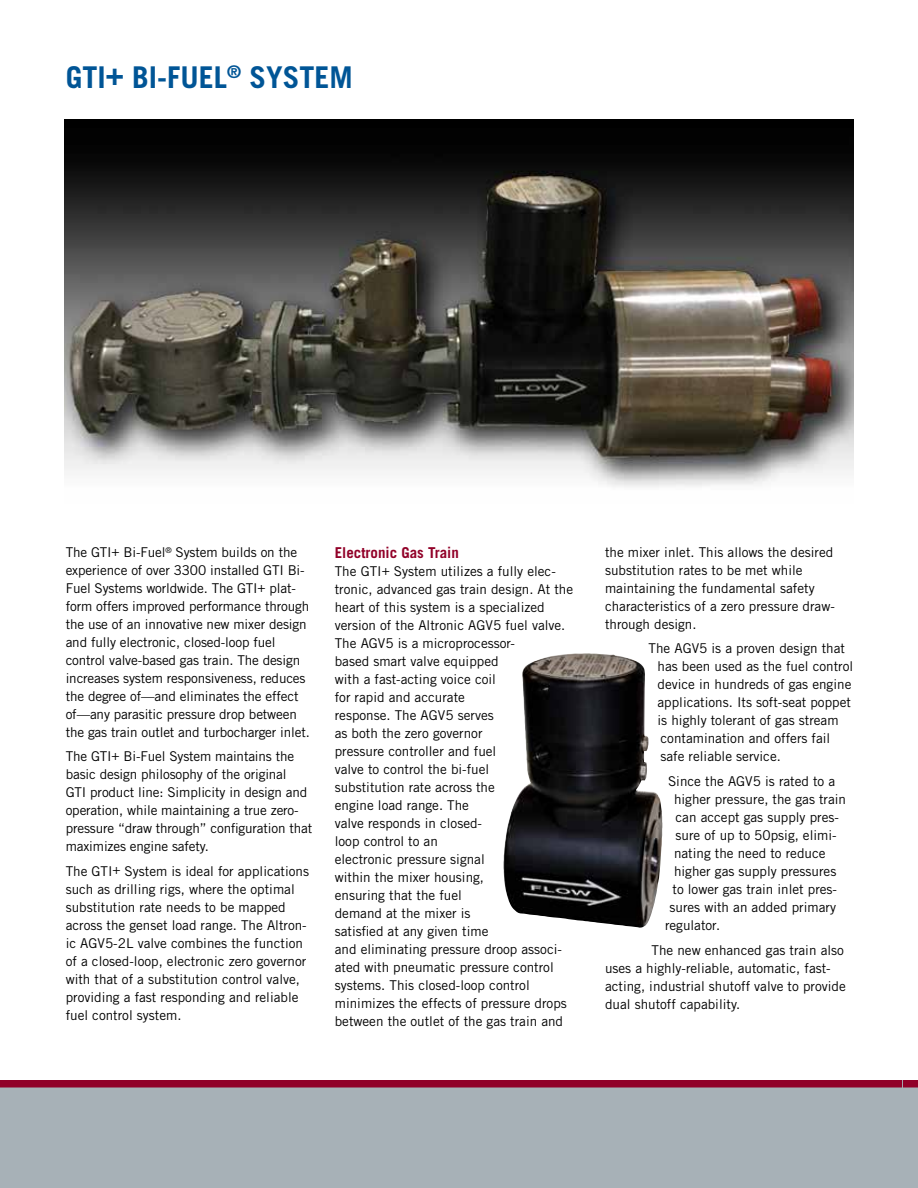
<style>
.page{position:relative;width:918px;height:1188px;background:#fff}
.page>*{position:absolute;margin:0;border:0;box-sizing:border-box;transform-origin:0 0}
.t1{font:700 30px "Trade Gothic";color:#005596}
.t2{font:700 15px "Trade Gothic";color:#910028}
.t3{font:13.5px/18px "Trade Gothic";color:#000}
</style>
<div class="page">
<div style="left:0;top:1080px;width:918px;height:108px;background:#a7b1b7"></div>
<div style="left:0;top:1080px;width:918px;height:8px;background:#910028"></div>
<img style="left:503px;top:653px;width:160px;height:275px">
<img style="left:65px;top:119px;width:788px;height:368px">
<h1 class="t1" style="left:66px;top:59px;width:289px">GTI+ BI-FUEL<sup>®</sup> SYSTEM</h1>
<p class="t3" style="left:66px;top:543px;width:246px">The GTI+ Bi-Fuel<sup>®</sup> System builds on the experience of over 3300 installed GTI Bi-Fuel Systems worldwide. The GTI+ plat&shy;form offers improved performance through the use of an innovative new mixer design and fully electronic, closed-loop fuel control valve-based gas train. The design increases system responsiveness, reduces the degree of—and eliminates the effect of—any parasitic pressure drop between the gas train outlet and turbocharger inlet.</p>
<p class="t3" style="left:66px;top:748px;width:248px">The GTI+ Bi-Fuel System maintains the basic design philosophy of the original<br>GTI product line: Simplicity in design and operation, while maintaining a true zero&shy;pressure “draw through” configuration that maximizes engine safety.</p>
<p class="t3" style="left:66px;top:862px;width:245px">The GTI+ System is ideal for applications such as drilling rigs, where the optimal substitution rate needs to be mapped across the genset load range. The Altron&shy;ic AGV5-2L valve combines the function of a closed-loop, electronic zero governor with that of a substitution control valve, providing a fast responding and reliable fuel control system.</p>
<p class="t2" style="left:335px;top:544px;width:126px">Electronic Gas Train</p>
<p class="t3" style="left:335px;top:562px;width:240px">The GTI+ System utilizes a fully elec&shy;tronic, advanced gas train design. At the heart of this system is a specialized version of the Altronic AGV5 fuel valve.<br>The AGV5 is a microprocessor-<br>based smart valve equipped<br>with a fast-acting voice coil<br>for rapid and accurate<br>response. The AGV5 serves<br>as both the zero governor<br>pressure controller and fuel<br>valve to control the bi-fuel<br>substitution rate across the<br>engine load range. The<br>valve responds in closed-<br>loop control to an<br>electronic pressure signal<br>within the mixer housing,<br>ensuring that the fuel<br>demand at the mixer is<br>satisfied at any given time<br>and eliminating pressure droop associ&shy;ated with pneumatic pressure control systems. This closed-loop control minimizes the effects of pressure drops between the outlet of the gas train and</p>
<p class="t3" style="left:605px;top:543px;width:231px">the mixer inlet. This allows the desired substitution rates to be met while maintaining the fundamental safety characteristics of a zero pressure draw&shy;through design.</p>
<p class="t3" style="left:658px;top:640px;width:197px;text-indent:-9px">The AGV5 is a proven design that has been used as the fuel control device in hundreds of gas engine applications. Its soft-seat poppet is highly tolerant of gas stream contamination and offers fail safe reliable service.</p>
<p class="t3" style="left:668px;top:772px;width:169px">Since the AGV5 is rated to a</p>
<p class="t3" style="left:674px;top:790px;width:174px">higher pressure, the gas train</p>
<p class="t3" style="left:676px;top:808px;width:165px">can accept gas supply pres-</p>
<p class="t3" style="left:676px;top:826px;width:163px">sure of up to 50psig, elimi-</p>
<p class="t3" style="left:674px;top:844px;width:153px">nating the need to reduce</p>
<p class="t3" style="left:674px;top:862px;width:164px">higher gas supply pressures</p>
<p class="t3" style="left:673px;top:880px;width:166px">to lower gas train inlet pres-</p>
<p class="t3" style="left:670px;top:898px;width:168px">sures with an added primary</p>
<p class="t3" style="left:665px;top:916px;width:57px">regulator.</p>
<p class="t3" style="left:605px;top:941px;width:242px;text-indent:46px">The new enhanced gas train also uses a highly-reliable, automatic, fast&shy;acting, industrial shutoff valve to provide dual shutoff capability.</p>
</div>
